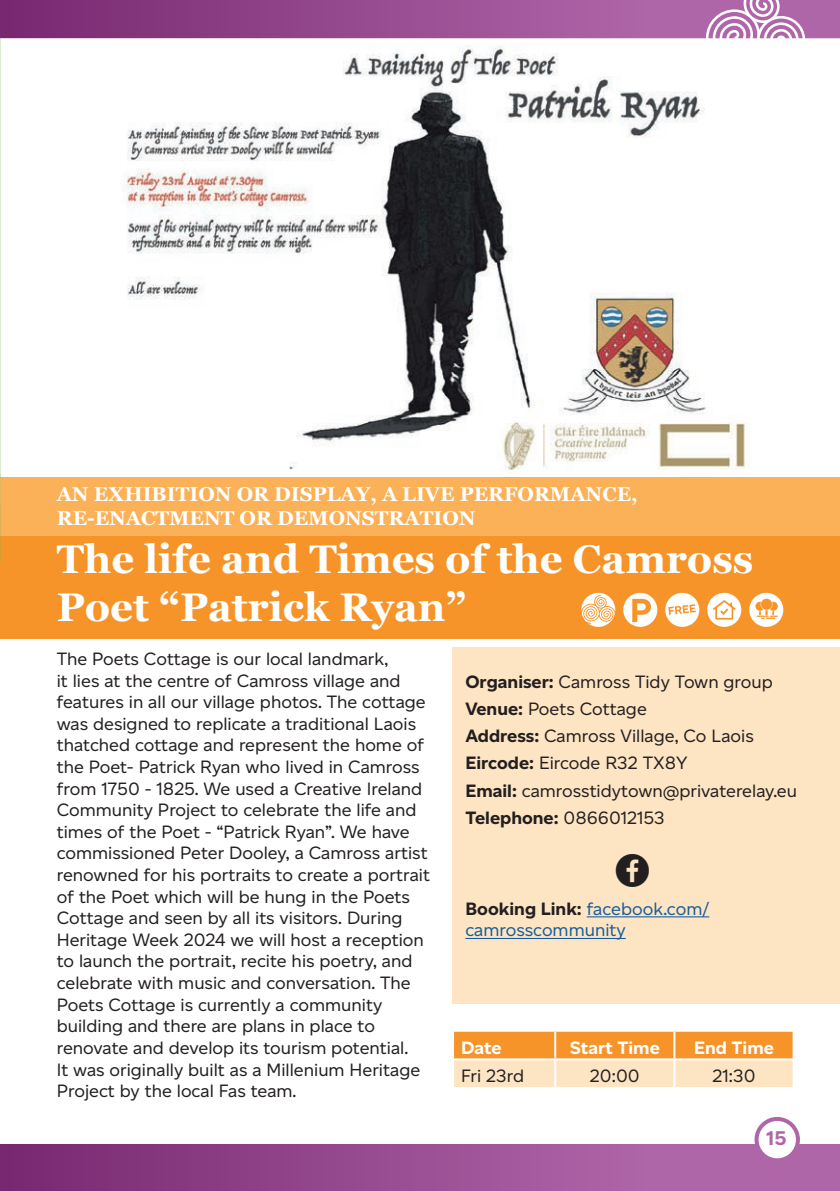
<style>
.page{position:relative;width:840px;height:1191px;background:#fff}
.page>*{position:absolute;margin:0;border:0;box-sizing:border-box;transform-origin:0 0}
.Body{font:48px "Social Shapes";color:#231f20}
.t1{font:700 40px/48px "Georgia";color:#fff}
.t2{font:700 20px/24px "Georgia";color:#fff}
.t3{font:700 20px "Altform";color:#af66a9}
.Body-2{font:18px/21.6px "Altform";color:#231f20}
.Body-3{font:18px/21.6px "Altform";color:#175d9e}
.Body-4{font:700 18px "Altform";color:#fff}
.Body-5{font:700 18px "Altform";color:#231f20}
.s1{font-weight:700}
.s2{font-weight:400}
.s3{font-weight:700;color:#231f20}
</style>
<div class="page">
<img style="left:115px;top:38px;width:633px;height:433px">
<div style="left:0;top:477px;width:839px;height:59px;background:#fbb157"></div>
<div style="left:452px;top:647px;width:387px;height:356px;background:#fde5c4"></div>
<div style="left:0;top:536px;width:839px;height:103px;background:#f79429"></div>
<svg style="left:454px;top:1031px;width:338px;height:56px;background:#fabe7a"></svg>
<hr style="left:554px;top:1031px;width:2px;height:27px;background:#fff">
<hr style="left:673px;top:1031px;width:2px;height:27px;background:#fff">
<hr style="left:452px;top:1058px;width:103px;height:2px;background:#fff">
<hr style="left:555px;top:1058px;width:119px;height:2px;background:#fff">
<hr style="left:554px;top:1060px;width:2px;height:27px;background:#fff">
<hr style="left:674px;top:1058px;width:120px;height:2px;background:#fff">
<hr style="left:673px;top:1060px;width:2px;height:27px;background:#fff">
<hr style="left:586px;top:916px;width:123px;height:1px;background:#175d9e">
<hr style="left:465px;top:938px;width:160px;height:1px;background:#175d9e">
<svg style="left:665px;top:593px;width:34px;height:34px"></svg>
<svg style="left:581px;top:593px;width:34px;height:34px"></svg>
<svg style="left:707px;top:593px;width:33px;height:34px"></svg>
<svg style="left:623px;top:593px;width:34px;height:34px"></svg>
<svg style="left:749px;top:593px;width:33px;height:34px"></svg>
<img style="left:0;top:38px;width:1px;height:439px">
<div style="left:0;top:1144px;width:839px;height:47px;background:#af66a9"></div>
<svg style="left:641px;top:0;width:198px;height:38px;background:#bb7db6"></svg>
<div style="left:756px;top:1119px;width:41px;height:41px;background:#fff;border-radius:50%"></div>
<div style="left:754px;top:1117px;width:45px;height:45px;border:4px solid #af66a9;border-radius:50%"></div>
<div style="left:0;top:0;width:641px;height:38px;background:linear-gradient(to right,#77276f,#ae65a8)"></div>
<div style="left:0;top:1144px;width:641px;height:47px;background:linear-gradient(to right,#77276f,#ae65a8)"></div>
<p class="t2" style="left:57px;top:481px;width:582px">AN EXHIBITION OR DISPLAY, A LIVE PERFORMANCE,<br>RE-ENACTMENT OR DEMONSTRATION</p>
<p class="t1" style="left:57px;top:533px;width:697px">The life and Times of the Camross<br>Poet “Patrick Ryan”</p>
<p class="Body-2" style="left:57px;top:648px;width:374px">The Poets Cottage is our local landmark,<br>it lies at the centre of Camross village and features in all our village photos. The cottage was designed to replicate a traditional Laois thatched cottage and represent the home of the Poet- Patrick Ryan who lived in Camross from 1750 - 1825. We used a Creative Ireland Community Project to celebrate the life and times of the Poet - “Patrick Ryan”. We have commissioned Peter Dooley, a Camross artist renowned for his portraits to create a portrait of the Poet which will be hung in the Poets Cottage and seen by all its visitors. During Heritage Week 2024 we will host a reception to launch the portrait, recite his poetry, and celebrate with music and conversation. The Poets Cottage is currently a community building and there are plans in place to renovate and develop its tourism potential.<br>It was originally built as a Millenium Heritage Project by the local Fas team.</p>
<p class="Body-2" style="left:465px;top:670px;width:309px"><span class="s1">Organiser:</span> Camross Tidy Town group</p>
<p class="Body-2" style="left:465px;top:698px;width:183px"><span class="s1">Venue:</span> Poets Cottage</p>
<p class="Body-2" style="left:465px;top:725px;width:290px"><span class="s1">Address:</span> Camross Village, Co Laois</p>
<p class="Body-2" style="left:465px;top:752px;width:223px"><span class="s1">Eircode:</span> Eircode R32 TX8Y</p>
<p class="Body-2" style="left:465px;top:779px;width:333px"><span class="s1">Email:</span> camrosstidytown@privaterelay.eu</p>
<p class="Body-5" style="left:465px;top:807px;width:201px">Telephone: <span class="s2">0866012153</span></p>
<p class="Body" style="left:614px;top:842px;width:37px">!</p>
<p class="Body-3" style="left:465px;top:897px;width:245px"><span class="s3">Booking Link:</span> facebook.com/ camrosscommunity</p>
<p class="Body-4" style="left:461px;top:1037px;width:42px">Date</p>
<p class="Body-4" style="left:569px;top:1037px;width:91px">Start Time</p>
<p class="Body-4" style="left:693px;top:1037px;width:81px">End Time</p>
<p class="Body-2" style="left:461px;top:1065px;width:65px">Fri 23rd</p>
<p class="Body-2" style="left:589px;top:1065px;width:51px">20:00</p>
<p class="Body-2" style="left:712px;top:1065px;width:44px">21:30</p>
<p class="t3" style="left:766px;top:1127px;width:21px">15</p>
</div>
